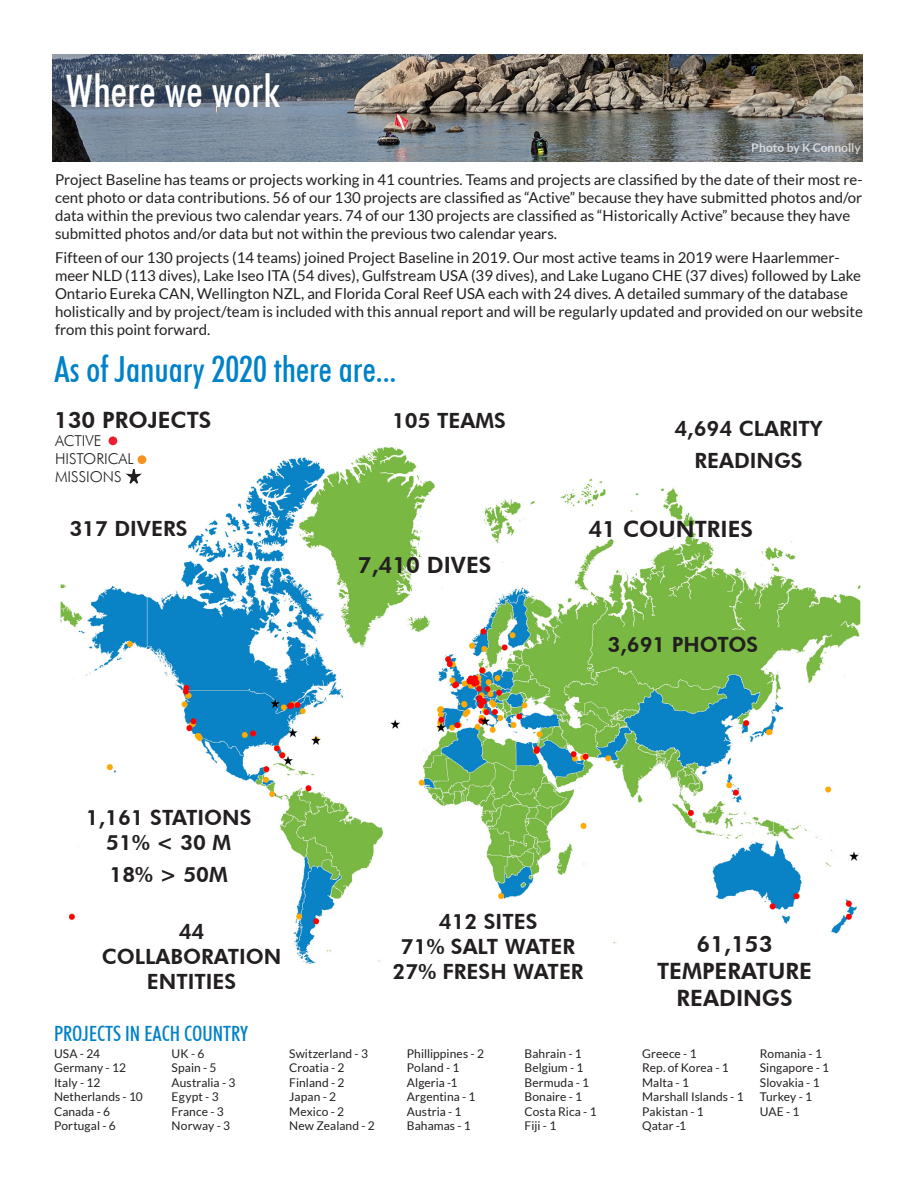
<style>
.page{position:relative;width:918px;height:1188px;background:#fff}
.page>*{position:absolute;margin:0;border:0;box-sizing:border-box;transform-origin:0 0}
.t1{font:500 condensed 45px "Futura BT";color:#fff}
.t2{font:500 condensed 36px "Futura BT";color:#0082c8}
.t3{font:800 22.5px "Futura BT";color:#231f20}
.t4{font:800 21px "Futura BT";color:#231f20}
.t5{font:500 condensed 21px "Futura BT";color:#0082c8}
.t6{font:15px/18px "Lato";color:#231f20}
.t7{font:300 15px "Futura BT";color:#231f20}
.t8{font:12px "Lato";letter-spacing:.005em;color:#231f20}
.t9{font:700 12px "Lato";color:#fff}
</style>
<div class="page">
<img style="left:60px;top:447px;width:801px;height:518px">
<img style="left:52px;top:54px;width:810px;height:108px">
<div style="left:109px;top:436px;width:8px;height:9px;background:#ed1f2f;border-radius:50%"></div>
<div style="left:138px;top:455px;width:8px;height:9px;background:#f69120;border-radius:50%"></div>
<svg style="left:123px;top:468px;width:21px;height:21px"></svg>
<p class="t1" style="left:66px;top:63px;width:216px">Where we work</p>
<p class="t9" style="left:752px;top:140px;width:111px">Photo by K Connolly</p>
<p class="t6" style="left:55px;top:170px;width:809px">Project Baseline has teams or projects working in 41 countries. Teams and projects are classified by the date of their most re&shy;cent photo or data contributions. 56 of our 130 projects are classified as “Active” because they have submitted photos and/or data within the previous two calendar years. 74 of our 130 projects are classified as “Historically Active” because they have submitted photos and/or data but not within the previous two calendar years.</p>
<p class="t6" style="left:55px;top:248px;width:810px">Fifteen of our 130 projects (14 teams) joined Project Baseline in 2019. Our most active teams in 2019 were Haarlemmer&shy;meer NLD (113 dives), Lake Iseo ITA (54 dives), Gulfstream USA (39 dives), and Lake Lugano CHE (37 dives) followed by Lake Ontario Eureka CAN, Wellington NZL, and Florida Coral Reef USA each with 24 dives. A detailed summary of the database holistically and by project/team is included with this annual report and will be regularly updated and provided on our website from this point forward.</p>
<p class="t2" style="left:54px;top:348px;width:344px">As of January 2020 there are...</p>
<p class="t3" style="left:54px;top:406px;width:159px">130 PROJECTS</p>
<p class="t7" style="left:55px;top:432px;width:48px">ACTIVE</p>
<p class="t7" style="left:55px;top:450px;width:80px">HISTORICAL</p>
<p class="t7" style="left:55px;top:468px;width:68px">MISSIONS</p>
<p class="t4" style="left:69px;top:516px;width:120px">317 DIVERS</p>
<p class="t4" style="left:86px;top:804px;width:167px">1,161 STATIONS</p>
<p class="t4" style="left:106px;top:830px;width:126px">51% &lt; 30 M</p>
<p class="t4" style="left:110px;top:862px;width:120px">18% &gt; 50M</p>
<p class="t4" style="left:392px;top:407px;width:115px">105 TEAMS</p>
<p class="t3" style="left:358px;top:551px;width:135px">7,410 DIVES</p>
<p class="t4" style="left:674px;top:416px;width:150px">4,694 CLARITY</p>
<p class="t4" style="left:694px;top:448px;width:110px">READINGS</p>
<p class="t3" style="left:589px;top:516px;width:166px">41 COUNTRIES</p>
<p class="t4" style="left:608px;top:632px;width:152px">3,691 PHOTOS</p>
<p class="t4" style="left:179px;top:919px;width:27px">44</p>
<p class="t4" style="left:102px;top:944px;width:181px">COLLABORATION</p>
<p class="t4" style="left:147px;top:969px;width:91px">ENTITIES</p>
<p class="t5" style="left:54px;top:1021px;width:196px">PROJECTS IN EACH COUNTRY</p>
<p class="t8" style="left:54px;top:1047px;width:47px">USA - 24</p>
<p class="t8" style="left:54px;top:1061px;width:74px">Germany - 12</p>
<p class="t8" style="left:54px;top:1076px;width:48px">Italy - 12</p>
<p class="t8" style="left:54px;top:1090px;width:90px">Netherlands - 10</p>
<p class="t8" style="left:54px;top:1105px;width:58px">Canada - 6</p>
<p class="t8" style="left:54px;top:1119px;width:63px">Portugal - 6</p>
<p class="t8" style="left:172px;top:1047px;width:34px">UK - 6</p>
<p class="t8" style="left:172px;top:1061px;width:46px">Spain - 5</p>
<p class="t8" style="left:172px;top:1076px;width:65px">Australia - 3</p>
<p class="t8" style="left:172px;top:1090px;width:49px">Egypt - 3</p>
<p class="t8" style="left:172px;top:1105px;width:54px">France - 3</p>
<p class="t8" style="left:172px;top:1119px;width:60px">Norway - 3</p>
<p class="t8" style="left:289px;top:1047px;width:80px">Switzerland - 3</p>
<p class="t8" style="left:289px;top:1061px;width:57px">Croatia - 2</p>
<p class="t8" style="left:289px;top:1076px;width:57px">Finland - 2</p>
<p class="t8" style="left:289px;top:1090px;width:48px">Japan - 2</p>
<p class="t8" style="left:289px;top:1105px;width:56px">Mexico - 2</p>
<p class="t8" style="left:289px;top:1119px;width:87px">New Zealand - 2</p>
<p class="t4" style="left:439px;top:908px;width:100px">412 SITES</p>
<p class="t4" style="left:401px;top:934px;width:176px">71% SALT WATER</p>
<p class="t4" style="left:393px;top:959px;width:193px">27% FRESH WATER</p>
<p class="t8" style="left:407px;top:1047px;width:79px">Phillippines - 2</p>
<p class="t8" style="left:407px;top:1061px;width:54px">Poland - 1</p>
<p class="t8" style="left:407px;top:1076px;width:52px">Algeria -1</p>
<p class="t8" style="left:407px;top:1090px;width:70px">Argentina - 1</p>
<p class="t8" style="left:407px;top:1105px;width:56px">Austria - 1</p>
<p class="t8" style="left:407px;top:1119px;width:66px">Bahamas - 1</p>
<p class="t8" style="left:525px;top:1047px;width:59px">Bahrain - 1</p>
<p class="t8" style="left:525px;top:1061px;width:61px">Belgium - 1</p>
<p class="t8" style="left:525px;top:1076px;width:66px">Bermuda - 1</p>
<p class="t8" style="left:525px;top:1090px;width:59px">Bonaire - 1</p>
<p class="t8" style="left:525px;top:1105px;width:74px">Costa Rica - 1</p>
<p class="t8" style="left:525px;top:1119px;width:33px">Fiji - 1</p>
<p class="t3" style="left:697px;top:930px;width:77px">61,153</p>
<p class="t3" style="left:657px;top:957px;width:156px">TEMPERATURE</p>
<p class="t3" style="left:677px;top:984px;width:118px">READINGS</p>
<p class="t8" style="left:642px;top:1047px;width:56px">Greece - 1</p>
<p class="t8" style="left:642px;top:1061px;width:88px">Rep. of Korea - 1</p>
<p class="t8" style="left:642px;top:1076px;width:48px">Malta - 1</p>
<p class="t8" style="left:642px;top:1090px;width:103px">Marshall Islands - 1</p>
<p class="t8" style="left:642px;top:1105px;width:63px">Pakistan - 1</p>
<p class="t8" style="left:642px;top:1119px;width:45px">Qatar -1</p>
<p class="t8" style="left:760px;top:1047px;width:64px">Romania - 1</p>
<p class="t8" style="left:760px;top:1061px;width:71px">Singapore - 1</p>
<p class="t8" style="left:760px;top:1076px;width:61px">Slovakia - 1</p>
<p class="t8" style="left:760px;top:1090px;width:54px">Turkey - 1</p>
<p class="t8" style="left:760px;top:1105px;width:41px">UAE - 1</p>
</div>
